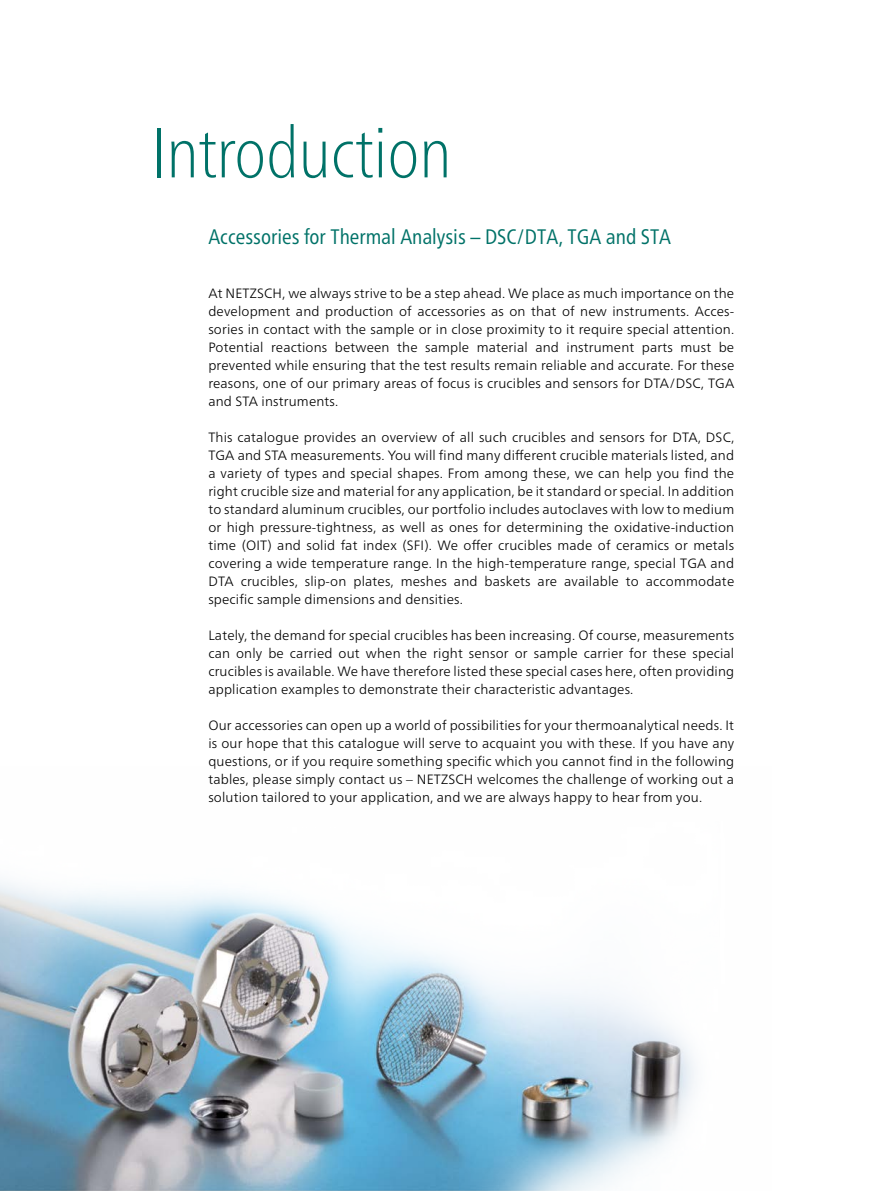
<style>
.page{position:relative;width:893px;height:1191px;background:#fff}
.page>*{position:absolute;margin:0;border:0;box-sizing:border-box;transform-origin:0 0}
.Headline_n{font:100 condensed 70.5px "Frutiger Neue LTW1 G";color:#007268}
.Subhead_1_grün_n{font:condensed 21px "Frutiger Neue LTW1 G";color:#007268}
.Fließtext_en_n{font:300 13.5px/18px "Frutiger Neue LTW1 G";letter-spacing:.01em;color:#000;text-align:justify}
</style>
<div class="page">
<img style="left:0;top:881px;width:695px;height:310px">
<p class="Headline_n" style="left:152px;top:102px;width:301px">Introduction</p>
<p class="Subhead_1_grün_n" style="left:208px;top:221px;width:464px">Accessories for Thermal Analysis – DSC/DTA, TGA and STA</p>
<p class="Fließtext_en_n" style="left:208px;top:284px;width:527px">At NETZSCH, we always strive to be a step ahead. We place as much importance on the development and production of accessories as on that of new instruments. Acces&shy;sories in contact with the sample or in close proximity to it require special attention.<br>Potential reactions between the sample material and instrument parts must be prevented while ensuring that the test results remain reliable and accurate. For these reasons, one of our primary areas of focus is crucibles and sensors for DTA/DSC, TGA and STA instruments.</p>
<p class="Fließtext_en_n" style="left:208px;top:428px;width:527px">This catalogue provides an overview of all such crucibles and sensors for DTA, DSC, TGA and STA measurements. You will find many different crucible materials listed, and a variety of types and special shapes. From among these, we can help you find the right crucible size and material for any application, be it standard or special. In addition to standard aluminum crucibles, our portfolio includes autoclaves with low to medium or high pressure-tightness, as well as ones for determining the oxidative-induction time (OIT) and solid fat index (SFI). We offer crucibles made of ceramics or metals covering a wide temperature range. In the high-temperature range, special TGA and DTA crucibles, slip-on plates, meshes and baskets are available to accommodate specific sample dimensions and densities.</p>
<p class="Fließtext_en_n" style="left:208px;top:626px;width:527px">Lately, the demand for special crucibles has been increasing. Of course, measurements can only be carried out when the right sensor or sample carrier for these special crucibles is available. We have therefore listed these special cases here, often providing application examples to demonstrate their characteristic advantages.</p>
<p class="Fließtext_en_n" style="left:208px;top:716px;width:527px">Our accessories can open up a world of possibilities for your thermoanalytical needs. It is our hope that this catalogue will serve to acquaint you with these. If you have any questions, or if you require something specific which you cannot find in the following tables, please simply contact us – NETZSCH welcomes the challenge of working out a solution tailored to your application, and we are always happy to hear from you.</p>
</div>
